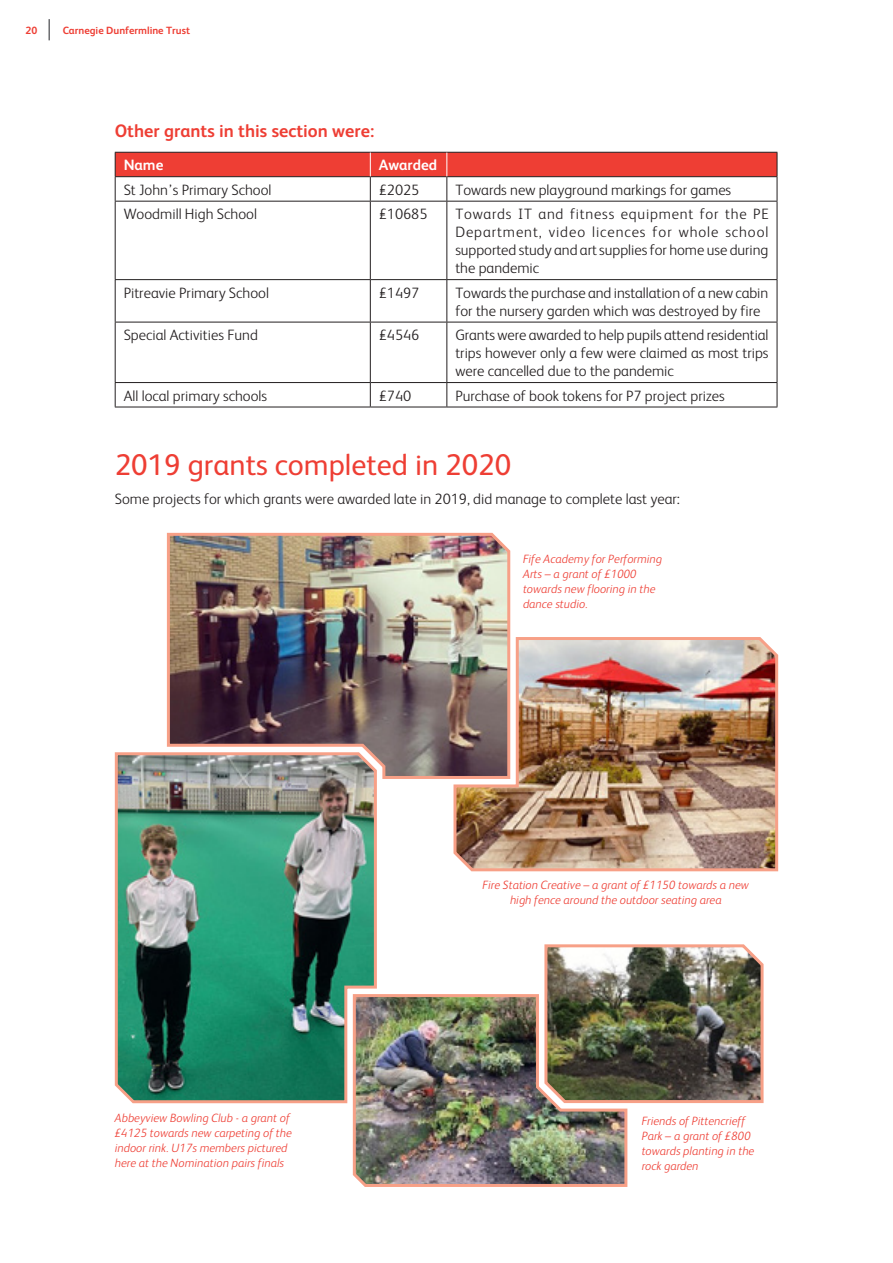
<style>
.page{position:relative;width:893px;height:1263px;background:#fff}
.page>*{position:absolute;margin:0;border:0;box-sizing:border-box;transform-origin:0 0}
.t1{font:30px "FS Albert";color:#ee3e34}
.t2{font:700 18px "FS Albert";color:#ee3e34}
.t3{font:300 15px/18px "FS Albert";color:#231f20;text-align:justify}
.t4{font:700 15px "FS Albert";color:#fff}
.t5{font:italic 300 12px/15px "FS Albert";color:#ee3e34}
.t6{font:700 10.5px "FS Albert";color:#ee3e34}
</style>
<div class="page">
<hr style="left:115px;top:201px;width:255px;height:1px;background:#231f20">
<hr style="left:115px;top:202px;width:1px;height:77px;background:#231f20">
<hr style="left:370px;top:201px;width:77px;height:1px;background:#231f20">
<hr style="left:370px;top:202px;width:1px;height:77px;background:#231f20">
<hr style="left:447px;top:201px;width:330px;height:1px;background:#231f20">
<hr style="left:446px;top:202px;width:1px;height:77px;background:#231f20">
<hr style="left:777px;top:202px;width:1px;height:77px;background:#231f20">
<hr style="left:115px;top:279px;width:255px;height:1px;background:#231f20">
<hr style="left:115px;top:280px;width:1px;height:42px;background:#231f20">
<hr style="left:370px;top:279px;width:77px;height:1px;background:#231f20">
<hr style="left:370px;top:280px;width:1px;height:42px;background:#231f20">
<hr style="left:447px;top:279px;width:330px;height:1px;background:#231f20">
<hr style="left:446px;top:280px;width:1px;height:42px;background:#231f20">
<hr style="left:777px;top:280px;width:1px;height:42px;background:#231f20">
<hr style="left:115px;top:322px;width:255px;height:1px;background:#231f20">
<hr style="left:115px;top:322px;width:1px;height:60px;background:#231f20">
<hr style="left:370px;top:322px;width:77px;height:1px;background:#231f20">
<hr style="left:370px;top:322px;width:1px;height:60px;background:#231f20">
<hr style="left:447px;top:322px;width:330px;height:1px;background:#231f20">
<hr style="left:446px;top:322px;width:1px;height:60px;background:#231f20">
<hr style="left:777px;top:322px;width:1px;height:60px;background:#231f20">
<hr style="left:115px;top:382px;width:255px;height:1px;background:#231f20">
<svg style="left:115px;top:383px;width:1px;height:24px"></svg>
<hr style="left:370px;top:382px;width:77px;height:1px;background:#231f20">
<svg style="left:370px;top:383px;width:1px;height:24px"></svg>
<hr style="left:447px;top:382px;width:330px;height:1px;background:#231f20">
<svg style="left:446px;top:383px;width:1px;height:24px"></svg>
<svg style="left:777px;top:383px;width:1px;height:24px"></svg>
<hr style="left:115px;top:407px;width:255px;height:1px;background:#231f20">
<hr style="left:370px;top:407px;width:77px;height:1px;background:#231f20">
<hr style="left:447px;top:407px;width:330px;height:1px;background:#231f20">
<svg style="left:115px;top:152px;width:663px;height:49px"></svg>
<img style="left:453px;top:637px;width:326px;height:235px">
<img style="left:166px;top:532px;width:346px;height:248px">
<img style="left:114px;top:751px;width:264px;height:353px">
<img style="left:351px;top:992px;width:277px;height:195px">
<img style="left:543px;top:944px;width:221px;height:160px">
<hr style="left:48px;top:19px;width:2px;height:21px;background:#6c6d70">
<p class="t6" style="left:26px;top:24px;width:13px">20</p>
<p class="t6" style="left:63px;top:24px;width:129px">Carnegie Dunfermline Trust</p>
<p class="t2" style="left:115px;top:121px;width:261px">Other grants in this section were:</p>
<p class="t4" style="left:124px;top:157px;width:41px">Name</p>
<p class="t4" style="left:379px;top:157px;width:60px">Awarded</p>
<p class="t3" style="left:124px;top:181px;width:149px">St John’s Primary School</p>
<p class="t3" style="left:379px;top:181px;width:42px">£2025</p>
<p class="t3" style="left:455px;top:181px;width:277px">Towards new playground markings for games</p>
<p class="t3" style="left:124px;top:205px;width:135px">Woodmill High School</p>
<p class="t3" style="left:379px;top:205px;width:50px">£10685</p>
<p class="t3" style="left:455px;top:205px;width:315px">Towards IT and fitness equipment for the PE Department, video licences for whole school supported study and art supplies for home use during the pandemic</p>
<p class="t3" style="left:124px;top:283px;width:147px">Pitreavie Primary School</p>
<p class="t3" style="left:379px;top:283px;width:42px">£1497</p>
<p class="t3" style="left:455px;top:283px;width:314px">Towards the purchase and installation of a new cabin for the nursery garden which was destroyed by fire</p>
<p class="t3" style="left:124px;top:326px;width:136px">Special Activities Fund</p>
<p class="t3" style="left:379px;top:326px;width:42px">£4546</p>
<p class="t3" style="left:455px;top:326px;width:315px">Grants were awarded to help pupils attend residential trips however only a few were claimed as most trips were cancelled due to the pandemic</p>
<p class="t3" style="left:124px;top:386px;width:145px">All local primary schools</p>
<p class="t3" style="left:379px;top:386px;width:34px">£740</p>
<p class="t3" style="left:455px;top:386px;width:271px">Purchase of book tokens for P7 project prizes</p>
<h1 class="t1" style="left:115px;top:448px;width:398px">2019 grants completed in 2020</h1>
<p class="t3" style="left:115px;top:490px;width:567px">Some projects for which grants were awarded late in 2019, did manage to complete last year:</p>
<p class="t5" style="left:523px;top:551px;width:141px">Fife Academy for Performing<br>Arts – a grant of £1000 towards new flooring in the dance studio.</p>
<p class="t5" style="left:115px;top:1110px;width:179px">Abbeyview Bowling Club - a grant of £4125 towards new carpeting of the indoor rink. U17s members pictured here at the Nomination pairs finals</p>
<p class="t5" style="left:483px;top:877px;width:268px;text-align:center">Fire Station Creative – a grant of £1150 towards a new high fence around the outdoor seating area</p>
<p class="t5" style="left:642px;top:1113px;width:114px">Friends of Pittencrieff<br>Park – a grant of £800 towards planting in the rock garden</p>
</div>
